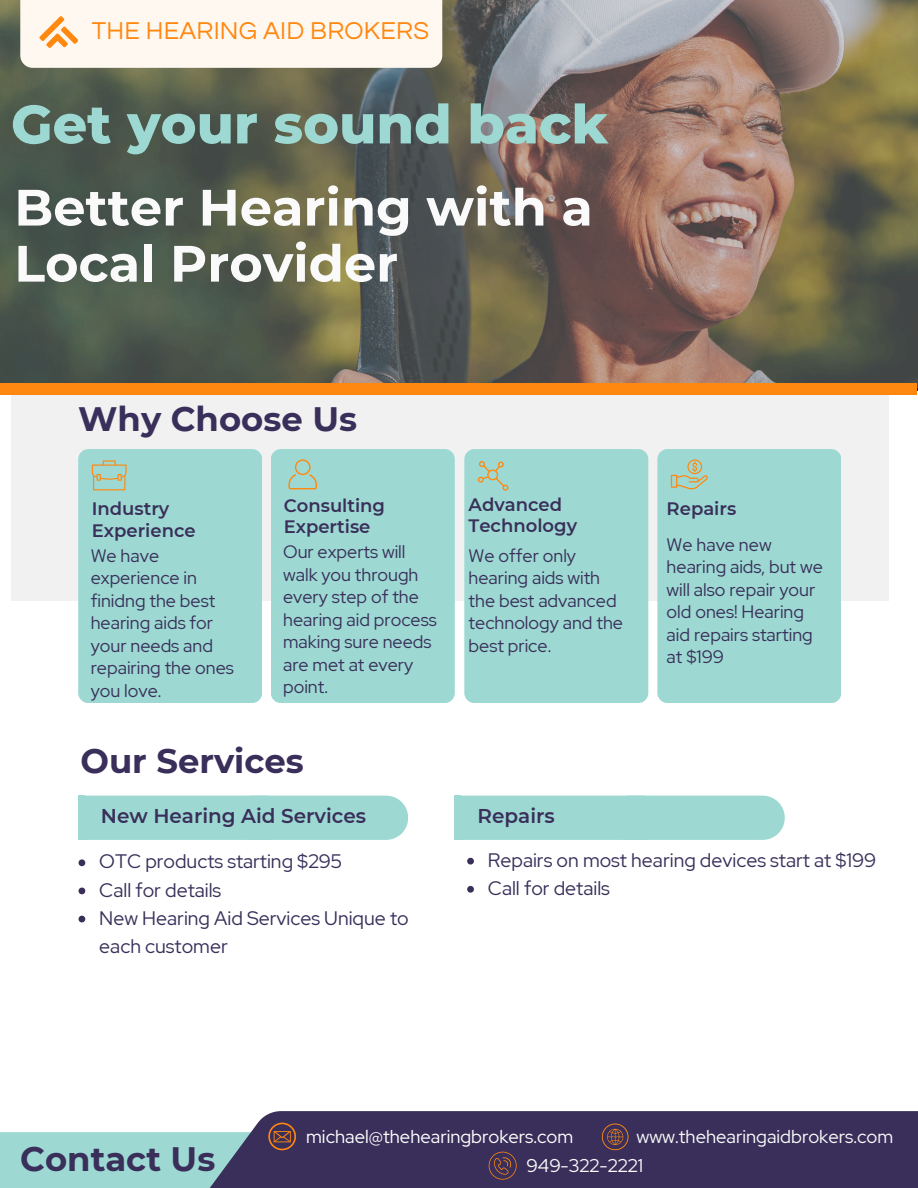
<style>
.page{position:relative;width:918px;height:1188px;background:#fff}
.page>*{position:absolute;margin:0;border:0;box-sizing:border-box;transform-origin:0 0}
.t1{font:800 54px "Montserrat";color:#9dd9d2}
.t2{font:700 51px/56.1px "Montserrat";color:#fafafa}
.t3{font:700 33.9px "Montserrat";color:#392f5a}
.t4{font:25.35px "Questrial";letter-spacing:.01em;color:#f81}
.t5{font:600 19.95px "Montserrat";color:#392f5a}
.t6{font:19.5px/28.2px "Red Hat Display";color:#392f5a}
.t7{font:18.45px "Red Hat Display";color:#fafafa}
.t8{font:18.45px "Red Hat Display";color:#fff}
.t9{font:18px/22.5px "Red Hat Display";color:#392f5a}
.t10{font:600 18px/21.3px "Montserrat";color:#392f5a}
</style>
<div class="page">
<div style="left:0;top:1132px;width:418px;height:56px;background:#9dd9d2"></div>
<div style="left:162px;top:1111px;width:756px;height:77px;background:#392f5a"></div>
<div style="left:11px;top:238px;width:877px;height:363px;background:#f1f1f1"></div>
<svg style="left:602px;top:1124px;width:27px;height:26px"></svg>
<svg style="left:489px;top:1152px;width:28px;height:28px"></svg>
<div style="left:646px;top:796px;width:139px;height:44px;background:#9dd9d2"></div>
<div style="left:455px;top:796px;width:194px;height:44px;background:#9dd9d2;border-radius:6px"></div>
<div style="left:455px;top:796px;width:6px;height:44px;background:#9dd9d2"></div>
<div style="left:270px;top:796px;width:138px;height:44px;background:#9dd9d2"></div>
<div style="left:78px;top:796px;width:195px;height:44px;background:#9dd9d2;border-radius:6px"></div>
<div style="left:78px;top:796px;width:6px;height:44px;background:#9dd9d2"></div>
<div style="left:657px;top:449px;width:184px;height:254px;background:#9dd9d2;border-radius:10px"></div>
<svg style="left:671px;top:459px;width:37px;height:30px"></svg>
<div style="left:464px;top:449px;width:184px;height:254px;background:#9dd9d2;border-radius:10px"></div>
<svg style="left:478px;top:461px;width:30px;height:30px"></svg>
<div style="left:271px;top:449px;width:184px;height:254px;background:#9dd9d2;border-radius:10px"></div>
<svg style="left:288px;top:459px;width:29px;height:30px"></svg>
<div style="left:78px;top:449px;width:184px;height:254px;background:#9dd9d2;border-radius:10px"></div>
<svg style="left:92px;top:460px;width:35px;height:30px"></svg>
<svg style="left:0;top:0;width:918px;height:388px;background:#6c6658"></svg>
<div style="left:0;top:383px;width:917px;height:12px;background:#f81"></div>
<div style="left:20px;top:0;width:422px;height:68px;background:#fff8f0"></div>
<svg style="left:268px;top:1123px;width:28px;height:27px"></svg>
<svg style="left:467px;top:858px;width:7px;height:7px"></svg>
<svg style="left:467px;top:886px;width:7px;height:7px"></svg>
<svg style="left:79px;top:859px;width:6px;height:7px"></svg>
<svg style="left:79px;top:888px;width:6px;height:6px"></svg>
<svg style="left:79px;top:916px;width:6px;height:6px"></svg>
<p class="t4" style="left:92px;top:18px;width:339px">THE HEARING AID BROKERS</p>
<h4 class="t1" style="left:11px;top:91px;width:599px">Get your sound back</h4>
<p class="t2" style="left:14px;top:179px;width:580px">Better Hearing with a<br>Local Provider</p>
<p class="t3" style="left:78px;top:398px;width:280px">Why Choose Us</p>
<h4 class="t10" style="left:92px;top:498px;width:105px">Industry<br>Experience</h4>
<h2 class="t9" style="left:91px;top:544px;width:145px">We have experience in finidng the best hearing aids for your needs and repairing the ones you love.</h2>
<p class="t10" style="left:284px;top:495px;width:103px">Consulting<br>Expertise</p>
<h4 class="t9" style="left:283px;top:541px;width:155px">Our experts will walk you through every step of the hearing aid process making sure needs are met at every point.</h4>
<p class="t3" style="left:80px;top:741px;width:225px">Our Services</p>
<h4 class="t5" style="left:101px;top:804px;width:267px">New Hearing Aid Services</h4>
<h4 class="t6" style="left:99px;top:847px;width:244px">OTC products starting $295</h4>
<p class="t6" style="left:99px;top:876px;width:124px">Call for details</p>
<p class="t6" style="left:99px;top:904px;width:311px">New Hearing Aid Services Unique to each customer</p>
<p class="t10" style="left:469px;top:494px;width:110px">Advanced<br>Technology</p>
<p class="t9" style="left:469px;top:544px;width:156px">We offer only hearing aids with the best advanced technology and the best price.</p>
<h4 class="t10" style="left:667px;top:498px;width:71px">Repairs</h4>
<p class="t9" style="left:667px;top:533px;width:158px">We have new hearing aids, but we will also repair your old ones! Hearing aid repairs starting at $199</p>
<p class="t5" style="left:478px;top:804px;width:79px">Repairs</p>
<h1 class="t6" style="left:488px;top:846px;width:390px">Repairs on most hearing devices start at $199</h1>
<h2 class="t6" style="left:488px;top:874px;width:124px">Call for details</h2>
<p class="t7" style="left:636px;top:1124px;width:258px">www.thehearingaidbrokers.com</p>
<p class="t8" style="left:306px;top:1124px;width:269px">michael@thehearingbrokers.com</p>
<h1 class="t3" style="left:20px;top:1139px;width:197px">Contact Us</h1>
<h3 class="t7" style="left:527px;top:1153px;width:118px">949-322-2221</h3>
</div>
